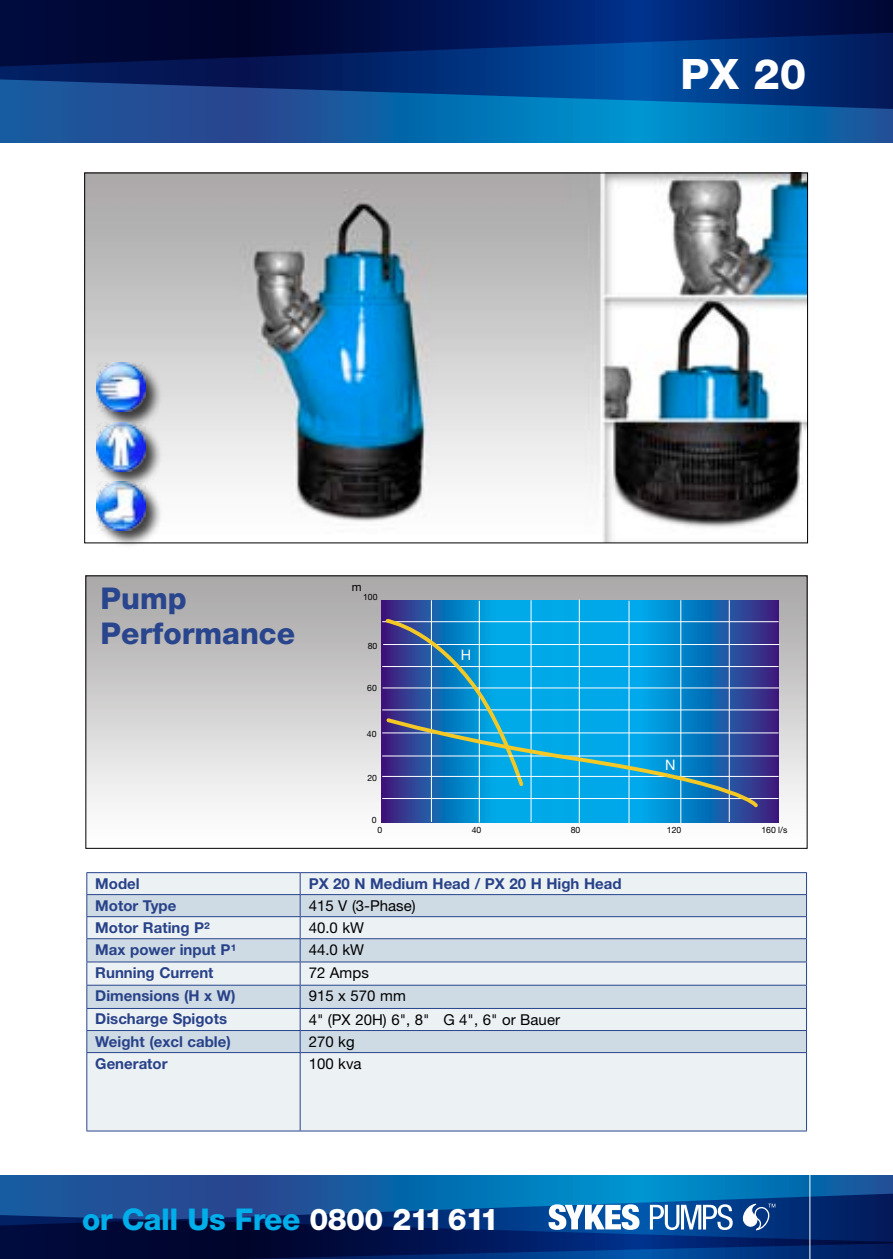
<style>
.page{position:relative;width:893px;height:1259px;background:#fff}
.page>*{position:absolute;margin:0;border:0;box-sizing:border-box;transform-origin:0 0}
.t1{font:800 42px "Helvetica Neue";color:#fff}
.t2{font:800 30px "Helvetica Neue";letter-spacing:-.02em;color:#00aeea}
.t3{font:800 30px/34.8px "Helvetica Neue";color:#28458d}
.t4{font:700 15px "Helvetica Neue";color:#284289}
.t5{font:15px "Helvetica Neue";color:#000}
.t6{font:14.4px "Helvetica Neue";color:#fff}
.t7{font:11.7px "Helvetica Neue";color:#000}
.t8{font:8.7px "Helvetica Neue";color:#000}
.s1{color:#fff}
</style>
<div class="page">
<svg style="left:0;top:110px;width:893px;height:32px;background:#0f67aa"></svg>
<svg style="left:0;top:101px;width:893px;height:9px;background:#0e5fa3"></svg>
<svg style="left:0;top:0;width:893px;height:101px;background:#022465"></svg>
<svg style="left:0;top:1175px;width:893px;height:12px;background:#0f67aa"></svg>
<svg style="left:0;top:1187px;width:893px;height:72px;background:#073373"></svg>
<hr style="left:809px;top:1172px;width:1px;height:87px;background:#fff">
<svg style="left:549px;top:1202px;width:259px;height:33px"></svg>
<img style="left:87px;top:577px;width:718px;height:246px">
<svg style="left:381px;top:600px;width:397px;height:222px;background:#1a67b5"></svg>
<hr style="left:382px;top:732px;width:397px;height:1px;background:#fff">
<hr style="left:382px;top:709px;width:397px;height:1px;background:#fff">
<hr style="left:383px;top:687px;width:396px;height:1px;background:#fff">
<hr style="left:382px;top:666px;width:397px;height:1px;background:#fff">
<hr style="left:383px;top:644px;width:396px;height:1px;background:#fff">
<hr style="left:382px;top:621px;width:397px;height:1px;background:#fff">
<hr style="left:531px;top:600px;width:1px;height:222px;background:#fff">
<hr style="left:479px;top:601px;width:1px;height:221px;background:#fff">
<hr style="left:431px;top:600px;width:1px;height:222px;background:#fff">
<hr style="left:680px;top:600px;width:1px;height:224px;background:#fff">
<hr style="left:628px;top:601px;width:1px;height:224px;background:#fff">
<hr style="left:382px;top:755px;width:397px;height:1px;background:#fff">
<hr style="left:579px;top:599px;width:1px;height:224px;background:#fff">
<hr style="left:382px;top:798px;width:397px;height:1px;background:#fff">
<hr style="left:382px;top:776px;width:397px;height:1px;background:#fff">
<hr style="left:729px;top:600px;width:1px;height:222px;background:#fff">
<svg style="left:384px;top:617px;width:376px;height:192px;background:#228dc6"></svg>
<img style="left:86px;top:175px;width:720px;height:366px">
<div style="left:87px;top:1053px;width:719px;height:77px;background:#ecf1f4"></div>
<svg style="left:86px;top:872px;width:721px;height:180px;background:#d4dde7"></svg>
<hr style="left:86px;top:1052px;width:214px;height:1px;background:#28458d">
<hr style="left:86px;top:1053px;width:1px;height:77px;background:#28458d">
<hr style="left:300px;top:1052px;width:507px;height:1px;background:#28458d">
<hr style="left:300px;top:1053px;width:1px;height:77px;background:#28458d">
<hr style="left:806px;top:1053px;width:1px;height:77px;background:#28458d">
<hr style="left:86px;top:1130px;width:214px;height:1px;background:#28458d">
<hr style="left:300px;top:1130px;width:507px;height:1px;background:#28458d">
<div style="left:94px;top:360px;width:71px;height:71px;background:#000;opacity:.75"></div>
<img style="left:96px;top:363px;width:49px;height:49px">
<div style="left:94px;top:478px;width:71px;height:72px;background:#000;opacity:.75"></div>
<img style="left:96px;top:490px;width:49px;height:40px">
<div style="left:94px;top:419px;width:71px;height:71px;background:#000;opacity:.75"></div>
<img style="left:96px;top:422px;width:49px;height:49px">
<h1 class="t1" style="left:681px;top:49px;width:127px">PX 20</h1>
<h2 class="t3" style="left:101px;top:581px;width:196px">Pump<br>Performance</h2>
<p class="t7" style="left:352px;top:580px;width:11px">m</p>
<p class="t8" style="left:363px;top:592px;width:16px">100</p>
<p class="t8" style="left:368px;top:640px;width:11px">80</p>
<p class="t8" style="left:367px;top:683px;width:11px">60</p>
<p class="t8" style="left:367px;top:728px;width:11px">40</p>
<p class="t8" style="left:367px;top:772px;width:11px">20</p>
<p class="t8" style="left:372px;top:815px;width:6px">0</p>
<p class="t6" style="left:461px;top:646px;width:12px">H</p>
<p class="t6" style="left:665px;top:756px;width:12px">N</p>
<p class="t8" style="left:377px;top:824px;width:6px">0</p>
<p class="t8" style="left:472px;top:824px;width:11px">40</p>
<p class="t8" style="left:571px;top:824px;width:11px">80</p>
<p class="t8" style="left:667px;top:825px;width:16px">120</p>
<p class="t8" style="left:761px;top:824px;width:28px">160 l/s</p>
<p class="t4" style="left:95px;top:874px;width:46px">Model</p>
<p class="t4" style="left:309px;top:874px;width:314px">PX 20 N Medium Head / PX 20 H High Head</p>
<p class="t4" style="left:95px;top:896px;width:82px">Motor Type</p>
<p class="t5" style="left:309px;top:896px;width:108px">415 V (3-Phase)</p>
<p class="t4" style="left:95px;top:918px;width:116px">Motor Rating P²</p>
<p class="t5" style="left:309px;top:918px;width:57px">40.0 kW</p>
<p class="t4" style="left:95px;top:940px;width:143px">Max power input P¹</p>
<p class="t5" style="left:309px;top:940px;width:57px">44.0 kW</p>
<p class="t4" style="left:95px;top:963px;width:120px">Running Current</p>
<p class="t5" style="left:309px;top:963px;width:62px">72 Amps</p>
<p class="t4" style="left:95px;top:986px;width:142px">Dimensions (H x W)</p>
<p class="t5" style="left:309px;top:987px;width:99px">915 x 570 mm</p>
<p class="t4" style="left:95px;top:1009px;width:133px">Discharge Spigots</p>
<p class="t5" style="left:309px;top:1010px;width:253px">4" (PX 20H) 6", 8" G 4", 6" or Bauer</p>
<p class="t4" style="left:95px;top:1032px;width:137px">Weight (excl cable)</p>
<p class="t5" style="left:309px;top:1032px;width:48px">270 kg</p>
<p class="t4" style="left:95px;top:1054px;width:74px">Generator</p>
<p class="t5" style="left:309px;top:1054px;width:54px">100 kva</p>
<h2 class="t2" style="left:82px;top:1201px;width:418px">or Call Us Free <span class="s1">0800 211 611</span></h2>
</div>
